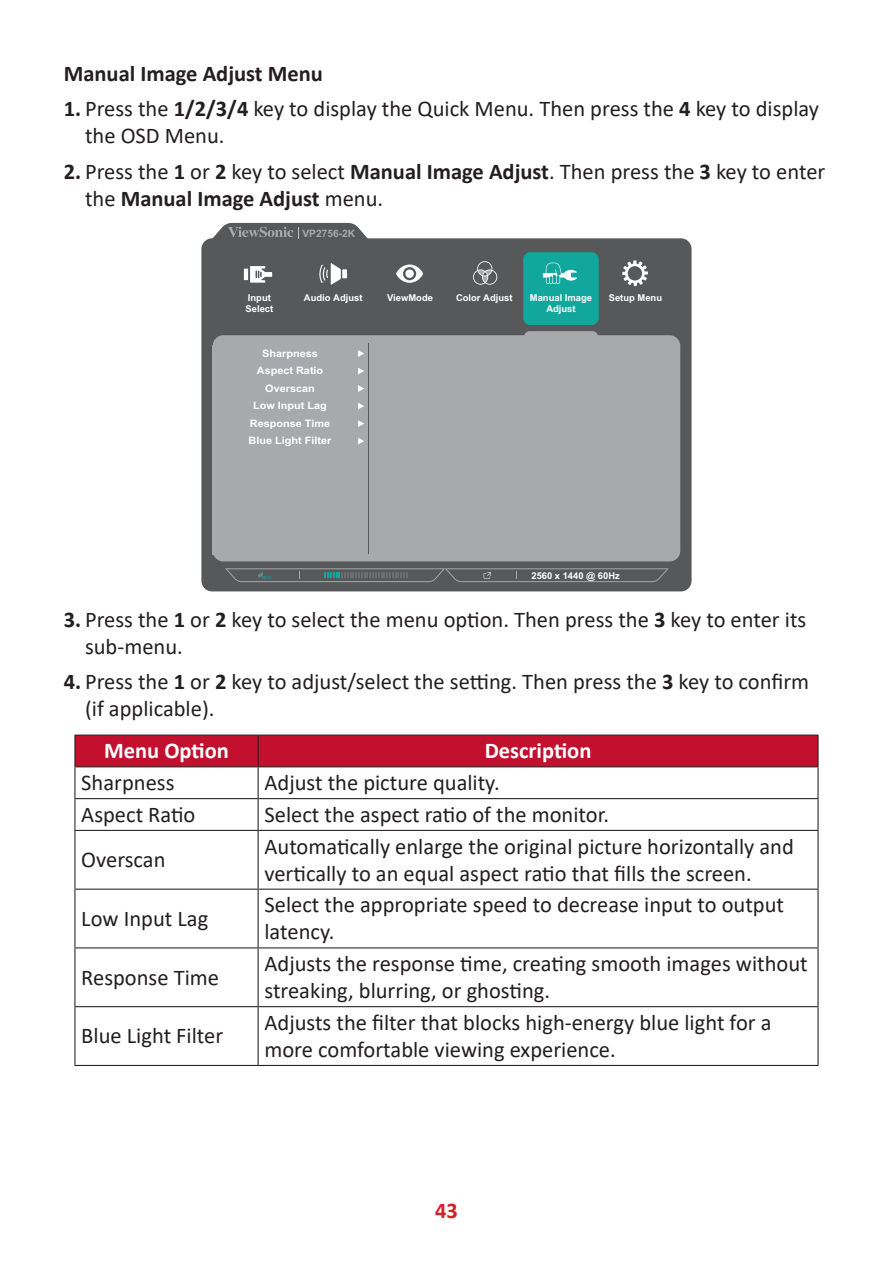
<style>
.page{position:relative;width:893px;height:1263px;background:#fff}
.page>*{position:absolute;margin:0;border:0;box-sizing:border-box;transform-origin:0 0}
.Body{font:22.5px/27px "Calibri";color:#231f20}
.Body-2{font:700 22.5px "Calibri";color:#231f20}
.Table-Header{font:700 22.5px "Calibri";color:#fff}
.t1{font:700 22.5px "Calibri";color:#d1232a}
.t2{font:700 10.2px/17.5px "Arial";color:#fff;text-align:center;scale:1.06 1}
.t3{font:700 10.2px "Arial";color:#a8a9ad}
.t4{font:700 9.45px/11.2px "Arial";color:#fff}
.t5{font:700 9.3px "Arial";color:#fff}
.s1{font-weight:700}
</style>
<div class="page">
<div style="left:201px;top:238px;width:491px;height:353px;background:#57585a;border-radius:11px"></div>
<svg style="left:524px;top:331px;width:74px;height:4px"></svg>
<div style="left:213px;top:335px;width:467px;height:226px;background:#a8a9ad;border-radius:11px"></div>
<div style="left:523px;top:252px;width:76px;height:73px;background:#12a79d;border-radius:7px"></div>
<svg style="left:358px;top:438px;width:6px;height:6px"></svg>
<svg style="left:358px;top:420px;width:6px;height:7px"></svg>
<svg style="left:358px;top:403px;width:6px;height:6px"></svg>
<svg style="left:358px;top:385px;width:6px;height:7px"></svg>
<svg style="left:358px;top:368px;width:6px;height:6px"></svg>
<svg style="left:358px;top:350px;width:6px;height:7px"></svg>
<div style="left:213px;top:537px;width:155px;height:18px;background:#a8a9ad"></div>
<hr style="left:368px;top:343px;width:1px;height:211px;background:#57585a">
<svg style="left:225px;top:568px;width:444px;height:14px"></svg>
<svg style="left:208px;top:223px;width:165px;height:16px"></svg>
<svg style="left:622px;top:260px;width:26px;height:26px"></svg>
<svg style="left:473px;top:261px;width:24px;height:24px"></svg>
<svg style="left:396px;top:264px;width:27px;height:19px"></svg>
<div style="left:405px;top:269px;width:9px;height:9px;background:#fff;border-radius:50%"></div>
<svg style="left:543px;top:263px;width:34px;height:21px"></svg>
<hr style="left:244px;top:269px;width:4px;height:11px;background:#fff">
<svg style="left:250px;top:266px;width:22px;height:17px"></svg>
<div style="left:342px;top:269px;width:5px;height:9px;background:#fff"></div>
<svg style="left:319px;top:263px;width:22px;height:22px"></svg>
<div style="left:75px;top:736px;width:742px;height:30px;background:#c3102f"></div>
<hr style="left:74px;top:766px;width:184px;height:1px;background:#231f20">
<hr style="left:258px;top:766px;width:561px;height:1px;background:#231f20">
<hr style="left:74px;top:734px;width:184px;height:2px;background:#231f20">
<hr style="left:74px;top:736px;width:1px;height:30px;background:#231f20">
<hr style="left:258px;top:734px;width:561px;height:2px;background:#231f20">
<hr style="left:258px;top:736px;width:1px;height:30px;background:#231f20">
<hr style="left:817px;top:736px;width:2px;height:30px;background:#231f20">
<hr style="left:258px;top:767px;width:1px;height:31px;background:#231f20">
<hr style="left:258px;top:799px;width:1px;height:31px;background:#231f20">
<hr style="left:258px;top:831px;width:1px;height:58px;background:#231f20">
<hr style="left:258px;top:890px;width:1px;height:57px;background:#231f20">
<hr style="left:258px;top:948px;width:1px;height:58px;background:#231f20">
<hr style="left:258px;top:1007px;width:1px;height:58px;background:#231f20">
<hr style="left:74px;top:767px;width:1px;height:31px;background:#231f20">
<hr style="left:817px;top:767px;width:2px;height:31px;background:#231f20">
<hr style="left:74px;top:798px;width:184px;height:1px;background:#231f20">
<hr style="left:74px;top:799px;width:1px;height:31px;background:#231f20">
<hr style="left:258px;top:798px;width:561px;height:1px;background:#231f20">
<hr style="left:817px;top:799px;width:2px;height:31px;background:#231f20">
<hr style="left:74px;top:830px;width:184px;height:1px;background:#231f20">
<hr style="left:74px;top:831px;width:1px;height:58px;background:#231f20">
<hr style="left:258px;top:830px;width:561px;height:1px;background:#231f20">
<hr style="left:817px;top:831px;width:2px;height:58px;background:#231f20">
<hr style="left:74px;top:889px;width:184px;height:1px;background:#231f20">
<hr style="left:74px;top:890px;width:1px;height:57px;background:#231f20">
<hr style="left:258px;top:889px;width:561px;height:1px;background:#231f20">
<hr style="left:817px;top:890px;width:2px;height:57px;background:#231f20">
<hr style="left:74px;top:947px;width:184px;height:1px;background:#231f20">
<hr style="left:74px;top:948px;width:1px;height:58px;background:#231f20">
<hr style="left:258px;top:947px;width:561px;height:1px;background:#231f20">
<hr style="left:817px;top:948px;width:2px;height:58px;background:#231f20">
<hr style="left:74px;top:1007px;width:1px;height:58px;background:#231f20">
<hr style="left:817px;top:1007px;width:2px;height:58px;background:#231f20">
<hr style="left:74px;top:1006px;width:184px;height:1px;background:#231f20">
<hr style="left:258px;top:1006px;width:561px;height:1px;background:#231f20">
<hr style="left:74px;top:1065px;width:184px;height:1px;background:#231f20">
<hr style="left:258px;top:1065px;width:561px;height:1px;background:#231f20">
<p class="Body-2" style="left:64px;top:57px;width:261px">Manual Image Adjust Menu</p>
<p class="Body" style="left:85px;top:95px;width:736px;text-indent:-21px"><span class="s1">1.</span> Press the <span class="s1">1/2/3/4</span> key to display the Quick Menu. Then press the <span class="s1">4</span> key to display the OSD Menu.</p>
<p class="Body" style="left:85px;top:157px;width:742px;text-indent:-21px"><span class="s1">2.</span> Press the <span class="s1">1</span> or <span class="s1">2</span> key to select <span class="s1">Manual Image Adjust</span>. Then press the <span class="s1">3</span> key to enter the <span class="s1">Manual Image Adjust</span> menu.</p>
<p class="t3" style="left:302px;top:227px;width:54px">VP2756-2K</p>
<p class="t4" style="left:245px;top:292px;width:29px">Input<br>Select</p>
<p class="t4" style="left:304px;top:292px;width:60px">Audio Adjust</p>
<p class="t2" style="left:249px;top:344px;width:80px">Sharpness<br>Aspect Ratio<br>Overscan<br>Low Input Lag<br>Response Time<br>Blue Light Filter</p>
<p class="t4" style="left:387px;top:292px;width:47px">ViewMode</p>
<p class="t4" style="left:456px;top:292px;width:58px">Color Adjust</p>
<p class="t4" style="left:530px;top:292px;width:64px">Manual Image</p>
<p class="t4" style="left:609px;top:292px;width:55px">Setup Menu</p>
<p class="t4" style="left:546px;top:303px;width:31px">Adjust</p>
<p class="t5" style="left:531px;top:569px;width:90px">2560 x 1440 @ 60Hz</p>
<p class="Body" style="left:85px;top:605px;width:723px;text-indent:-21px"><span class="s1">3.</span> Press the <span class="s1">1</span> or <span class="s1">2</span> key to select the menu option. Then press the <span class="s1">3</span> key to enter its sub-menu.</p>
<p class="Body" style="left:85px;top:668px;width:726px;text-indent:-21px"><span class="s1">4.</span> Press the <span class="s1">1</span> or <span class="s1">2</span> key to adjust/select the setting. Then press the <span class="s1">3</span> key to confirm (if applicable).</p>
<p class="Table-Header" style="left:104px;top:735px;width:126px">Menu Option</p>
<p class="Table-Header" style="left:485px;top:735px;width:108px">Description</p>
<p class="Body" style="left:81px;top:768px;width:95px">Sharpness</p>
<p class="Body" style="left:264px;top:768px;width:237px">Adjust the picture quality.</p>
<p class="Body" style="left:81px;top:800px;width:116px">Aspect Ratio</p>
<p class="Body" style="left:264px;top:800px;width:346px">Select the aspect ratio of the monitor.</p>
<p class="Body" style="left:81px;top:846px;width:86px">Overscan</p>
<p class="Body" style="left:264px;top:832px;width:531px">Automatically enlarge the original picture horizontally and vertically to an equal aspect ratio that fills the screen.</p>
<p class="Body" style="left:81px;top:904px;width:128px">Low Input Lag</p>
<p class="Body" style="left:81px;top:963px;width:139px">Response Time</p>
<p class="Body" style="left:81px;top:1022px;width:143px">Blue Light Filter</p>
<p class="Body" style="left:264px;top:891px;width:521px">Select the appropriate speed to decrease input to output latency.</p>
<p class="Body" style="left:264px;top:950px;width:545px">Adjusts the response time, creating smooth images without streaking, blurring, or ghosting.</p>
<p class="Body" style="left:264px;top:1008px;width:509px">Adjusts the filter that blocks high-energy blue light for a more comfortable viewing experience.</p>
<p class="t1" style="left:435px;top:1194px;width:24px">43</p>
</div>
